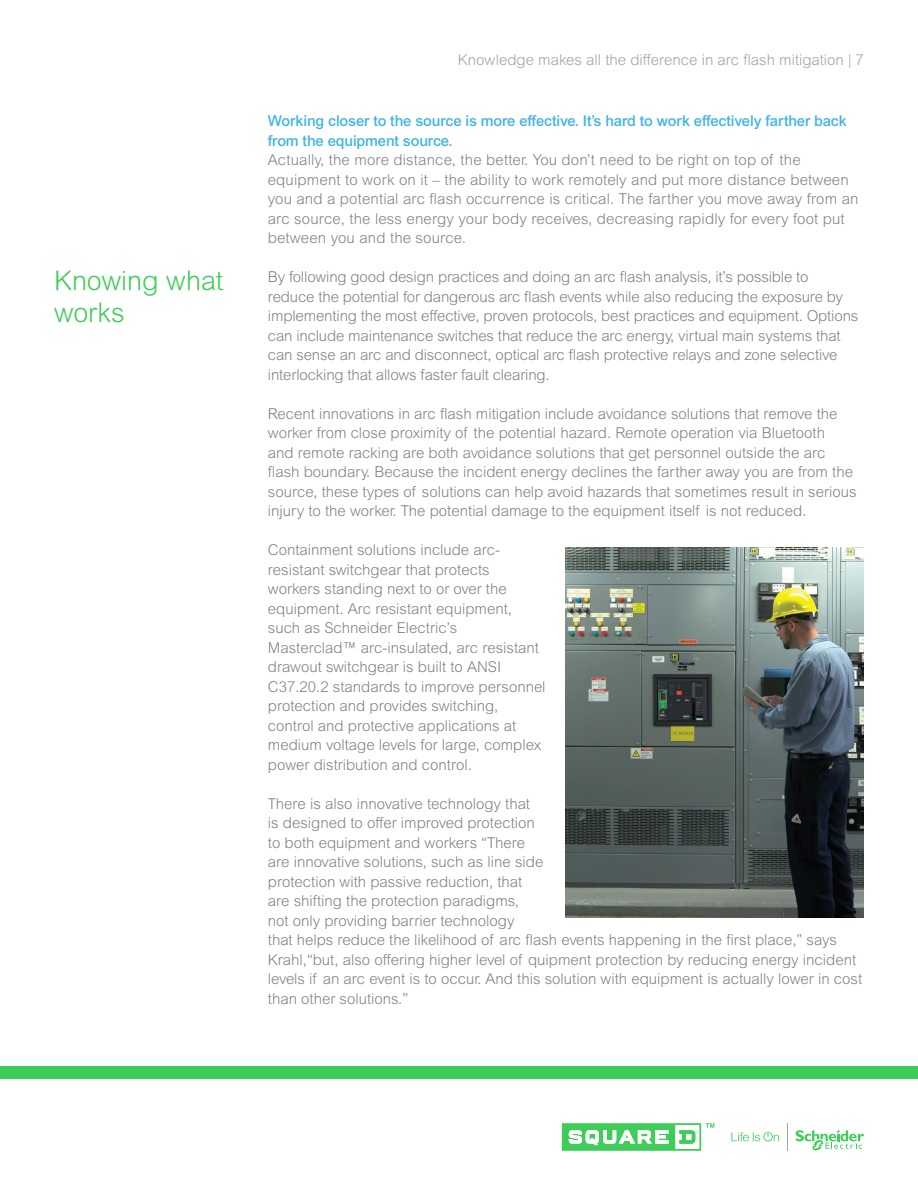
<style>
.page{position:relative;width:918px;height:1188px;background:#fff}
.page>*{position:absolute;margin:0;border:0;box-sizing:border-box;transform-origin:0 0}
.t1{font:300 27px/32.4px "Arial Rounded MT Pro";color:#3dcd58}
.t2{font:300 15px/19.5px "Arial MT Pro";color:#808285}
.t3{font:500 15px/19.5px "Arial MT Pro";letter-spacing:-.01em;color:#42b4e6}
.t4{font:300 15px "Arial MT Pro";color:#a1a3a6}
</style>
<div class="page">
<div style="left:0;top:1066px;width:918px;height:13px;background:#3dcd58"></div>
<svg style="left:731px;top:1131px;width:48px;height:10px"></svg>
<svg style="left:796px;top:1130px;width:68px;height:21px"></svg>
<svg style="left:787px;top:1123px;width:1px;height:28px"></svg>
<svg style="left:562px;top:1123px;width:152px;height:28px"></svg>
<img style="left:566px;top:548px;width:297px;height:370px">
<p class="t1" style="left:54px;top:265px;width:171px">Knowing what works</p>
<p class="t4" style="left:458px;top:50px;width:408px">Knowledge makes all the difference in arc flash mitigation | 7</p>
<p class="t3" style="left:268px;top:112px;width:580px">Working closer to the source is more effective. It’s hard to work effectively farther back from the equipment source.</p>
<p class="t2" style="left:268px;top:151px;width:592px">Actually, the more distance, the better. You don’t need to be right on top of the equipment to work on it – the ability to work remotely and put more distance between you and a potential arc flash occurrence is critical. The farther you move away from an arc source, the less energy your body receives, decreasing rapidly for every foot put between you and the source.</p>
<p class="t2" style="left:268px;top:268px;width:592px">By following good design practices and doing an arc flash analysis, it’s possible to reduce the potential for dangerous arc flash events while also reducing the exposure by implementing the most effective, proven protocols, best practices and equipment. Options can include maintenance switches that reduce the arc energy, virtual main systems that can sense an arc and disconnect, optical arc flash protective relays and zone selective interlocking that allows faster fault clearing.</p>
<p class="t2" style="left:268px;top:404px;width:590px">Recent innovations in arc flash mitigation include avoidance solutions that remove the worker from close proximity of the potential hazard. Remote operation via Bluetooth<br>and remote racking are both avoidance solutions that get personnel outside the arc flash boundary. Because the incident energy declines the farther away you are from the source, these types of solutions can help avoid hazards that sometimes result in serious injury to the worker. The potential damage to the equipment itself is not reduced.</p>
<p class="t2" style="left:268px;top:541px;width:279px">Containment solutions include arc&shy;resistant switchgear that protects workers standing next to or over the equipment. Arc resistant equipment, such as Schneider Electric’s Masterclad™ arc-insulated, arc resistant drawout switchgear is built to ANSI C37.20.2 standards to improve personnel protection and provides switching, control and protective applications at medium voltage levels for large, complex power distribution and control.</p>
<p class="t2" style="left:268px;top:794px;width:596px">There is also innovative technology that<br>is designed to offer improved protection<br>to both equipment and workers “There<br>are innovative solutions, such as line side<br>protection with passive reduction, that<br>are shifting the protection paradigms,<br>not only providing barrier technology<br>that helps reduce the likelihood of arc flash events happening in the first place,” says Krahl,“but, also offering higher level of quipment protection by reducing energy incident levels if an arc event is to occur. And this solution with equipment is actually lower in cost than other solutions.”</p>
</div>
